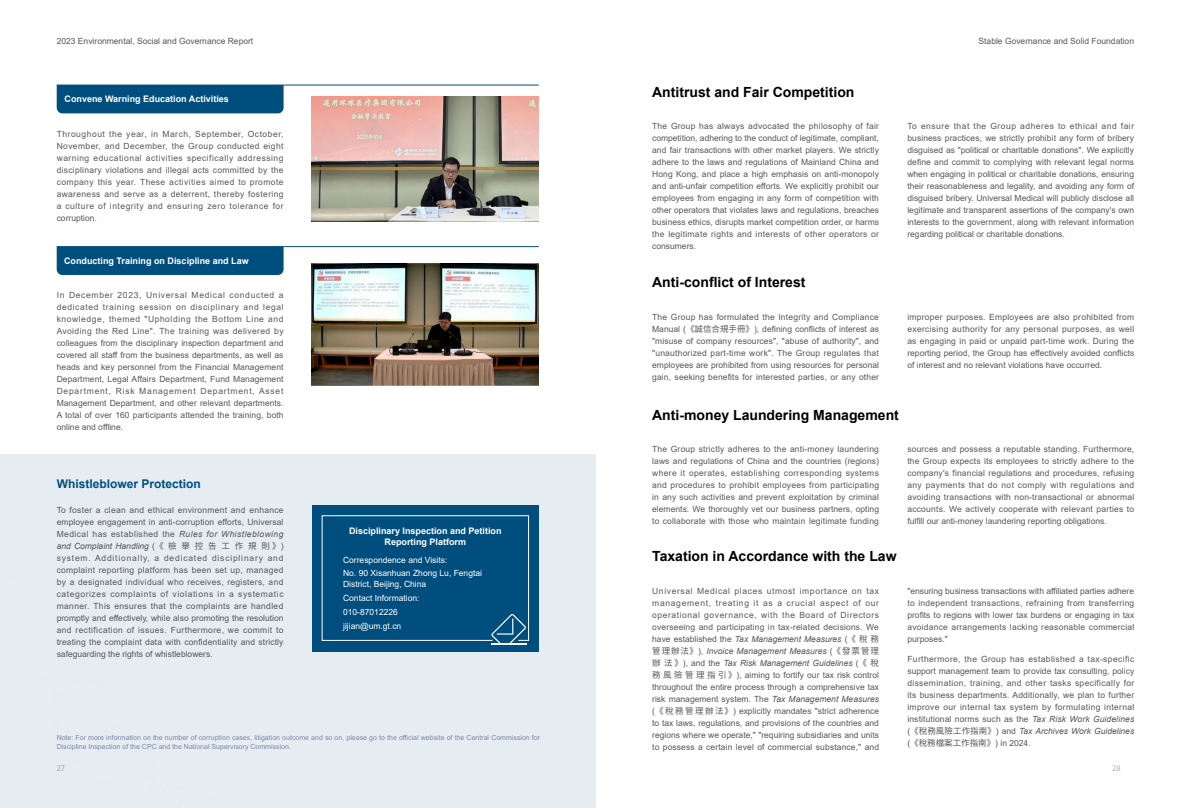
<style>
.page{position:relative;width:1191px;height:808px;background:#fff}
.page>*{position:absolute;margin:0;border:0;box-sizing:border-box;transform-origin:0 0}
.t1{font:700 14px "Arial";color:#000}
.t2{font:700 12px "Arial";color:#004e7e}
.t3{font:700 9px/10.8px "Arial";color:#fff;text-align:center}
.t4{font:8.5px/12px "Arial";letter-spacing:.01em;color:#595757;text-align:justify}
.t5{font:8.5px/13.8px "Arial";color:#fff}
.t6{font:8.5px "Source Han Sans CN";color:#595757}
.t7{font:300 7.6px "Source Han Sans CN";color:#898989}
.t8{font:7px/9px "Arial";color:#7d88aa}
.s1{font-style:italic}
.s2{font-family:"Source Han Sans CN"}
.s3{font-family:"Source Han Sans SC"}
.s4{font-family:"Arial"}
</style>
<div class="page">
<img style="left:312px;top:263px;width:226px;height:123px">
<img style="left:312px;top:96px;width:227px;height:125px">
<div style="left:0;top:454px;width:595px;height:354px;background:#e6edf2"></div>
<div style="left:312px;top:505px;width:227px;height:146px;background:#004e7e"></div>
<svg style="left:321px;top:515px;width:208px;height:130px"></svg>
<hr style="left:57px;top:85px;width:482px;height:1px;background:#004e7e">
<hr style="left:57px;top:246px;width:482px;height:1px;background:#004e7e">
<div style="left:57px;top:86px;width:226px;height:27px;background:#004e7e"></div>
<div style="left:57px;top:247px;width:226px;height:28px;background:#004e7e"></div>
<p class="t4" style="left:57px;top:35px;width:198px">2023 Environmental, Social and Governance Report</p>
<p class="t4" style="left:978px;top:35px;width:157px">Stable Governance and Solid Foundation</p>
<p class="t3" style="left:64px;top:93px;width:166px">Convene Warning Education Activities</p>
<p class="t4" style="left:57px;top:128px;width:228px">Throughout the year, in March, September, October, November, and December, the Group conducted eight warning educational activities specifically addressing disciplinary violations and illegal acts committed by the company this year. These activities aimed to promote awareness and serve as a deterrent, thereby fostering a culture of integrity and ensuring zero tolerance for corruption.</p>
<p class="t3" style="left:64px;top:256px;width:186px">Conducting Training on Discipline and Law</p>
<p class="t4" style="left:57px;top:289px;width:228px">In December 2023, Universal Medical conducted a dedicated training session on disciplinary and legal knowledge, themed "Upholding the Bottom Line and Avoiding the Red Line". The training was delivered by colleagues from the disciplinary inspection department and covered all staff from the business departments, as well as heads and key personnel from the Financial Management Department, Legal Affairs Department, Fund Management Department, Risk Management Department, Asset Management Department, and other relevant departments.<br>A total of over 160 participants attended the training, both online and offline.</p>
<h2 class="t2" style="left:57px;top:475px;width:146px">Whistleblower Protection</h2>
<p class="t4" style="left:57px;top:504px;width:228px">To foster a clean and ethical environment and enhance employee engagement in anti-corruption efforts, Universal Medical has established the <span class="s1">Rules for Whistleblowing and Complaint Handling</span> (<span class="s2">《檢舉控告工作規則》</span>) system. Additionally, a dedicated disciplinary and complaint reporting platform has been set up, managed by a designated individual who receives, registers, and categorizes complaints of violations in a systematic manner. This ensures that the complaints are handled promptly and effectively, while also promoting the resolution and rectification of issues. Furthermore, we commit to treating the complaint data with confidentiality and strictly safeguarding the rights of whistleblowers.</p>
<p class="t3" style="left:349px;top:526px;width:154px">Disciplinary Inspection and Petition<br>Reporting Platform</p>
<p class="t5" style="left:343px;top:553px;width:140px">Correspondence and Visits:<br>No. 90 Xisanhuan Zhong Lu, Fengtai</p>
<p class="t5" style="left:343px;top:577px;width:85px">District, Beijing, China<br>Contact Information:<br>010-87012226 jijian@um.gt.cn</p>
<p class="t8" style="left:57px;top:733px;width:485px">Note: For more information on the number of corruption cases, litigation outcome and so on, please go to the official website of the Central Commission for<br>Discipline Inspection of the CPC and the National Supervisory Commission.</p>
<h1 class="t1" style="left:652px;top:82px;width:204px">Antitrust and Fair Competition</h1>
<p class="t4" style="left:652px;top:120px;width:228px">The Group has always advocated the philosophy of fair competition, adhering to the conduct of legitimate, compliant, and fair transactions with other market players. We strictly adhere to the laws and regulations of Mainland China and Hong Kong, and place a high emphasis on anti-monopoly and anti-unfair competition efforts. We explicitly prohibit our employees from engaging in any form of competition with other operators that violates laws and regulations, breaches business ethics, disrupts market competition order, or harms the legitimate rights and interests of other operators or consumers.</p>
<h1 class="t1" style="left:652px;top:272px;width:155px">Anti-conflict of Interest</h1>
<p class="t4" style="left:652px;top:310px;width:228px">The Group has formulated the Integrity and Compliance Manual (<span class="s3">《誠信合規手冊》</span>), defining conflicts of interest as "misuse of company resources", "abuse of authority", and "unauthorized part-time work". The Group regulates that employees are prohibited from using resources for personal gain, seeking benefits for interested parties, or any other</p>
<p class="t4" style="left:907px;top:120px;width:228px">To ensure that the Group adheres to ethical and fair business practices, we strictly prohibit any form of bribery disguised as "political or charitable donations". We explicitly define and commit to complying with relevant legal norms when engaging in political or charitable donations, ensuring their reasonableness and legality, and avoiding any form of disguised bribery. Universal Medical will publicly disclose all legitimate and transparent assertions of the company's own interests to the government, along with relevant information regarding political or charitable donations.</p>
<p class="t4" style="left:907px;top:310px;width:228px">improper purposes. Employees are also prohibited from exercising authority for any personal purposes, as well as engaging in paid or unpaid part-time work. During the reporting period, the Group has effectively avoided conflicts of interest and no relevant violations have occurred.</p>
<h1 class="t1" style="left:652px;top:405px;width:248px">Anti-money Laundering Management</h1>
<p class="t4" style="left:652px;top:443px;width:228px">The Group strictly adheres to the anti-money laundering laws and regulations of China and the countries (regions) where it operates, establishing corresponding systems and procedures to prohibit employees from participating in any such activities and prevent exploitation by criminal elements. We thoroughly vet our business partners, opting to collaborate with those who maintain legitimate funding</p>
<p class="t4" style="left:907px;top:443px;width:228px">sources and possess a reputable standing. Furthermore, the Group expects its employees to strictly adhere to the company's financial regulations and procedures, refusing any payments that do not comply with regulations and avoiding transactions with non-transactional or abnormal accounts. We actively cooperate with relevant parties to fulfill our anti-money laundering reporting obligations.</p>
<h1 class="t1" style="left:652px;top:546px;width:246px">Taxation in Accordance with the Law</h1>
<p class="t4" style="left:652px;top:585px;width:228px">Universal Medical places utmost importance on tax management, treating it as a crucial aspect of our operational governance, with the Board of Directors overseeing and participating in tax-related decisions. We have established the <span class="s1">Tax Management Measures</span> (<span class="s3">《稅務管理辦法》</span>), <span class="s1">Invoice Management Measures</span> (<span class="s3">《發票管理辦法》</span>), and the <span class="s1">Tax Risk Management Guidelines</span> (<span class="s3">《稅務風險管理指引》</span>), aiming to fortify our tax risk control throughout the entire process through a comprehensive tax risk management system. The <span class="s1">Tax Management Measures </span>(<span class="s3">《稅務管理辦法》</span>) explicitly mandates "strict adherence to tax laws, regulations, and provisions of the countries and regions where we operate," "requiring subsidiaries and units to possess a certain level of commercial substance," and</p>
<p class="t4" style="left:907px;top:585px;width:228px">"ensuring business transactions with affiliated parties adhere to independent transactions, refraining from transferring profits to regions with lower tax burdens or engaging in tax avoidance arrangements lacking reasonable commercial purposes."</p>
<p class="t4" style="left:907px;top:653px;width:228px">Furthermore, the Group has established a tax-specific support management team to provide tax consulting, policy dissemination, training, and other tasks specifically for its business departments. Additionally, we plan to further improve our internal tax system by formulating internal institutional norms such as the <span class="s1">Tax Risk Work Guidelines </span>(<span class="s2">《稅務風險工作指南》</span>) and <span class="s1">Tax Archives Work Guidelines</span></p>
<p class="t6" style="left:907px;top:738px;width:125px"><span class="s4">(</span>《稅務檔案工作指南》<span class="s4">) in 2024.</span></p>
<p class="t7" style="left:57px;top:764px;width:10px">27</p>
<p class="t7" style="left:1112px;top:764px;width:10px">28</p>
</div>
